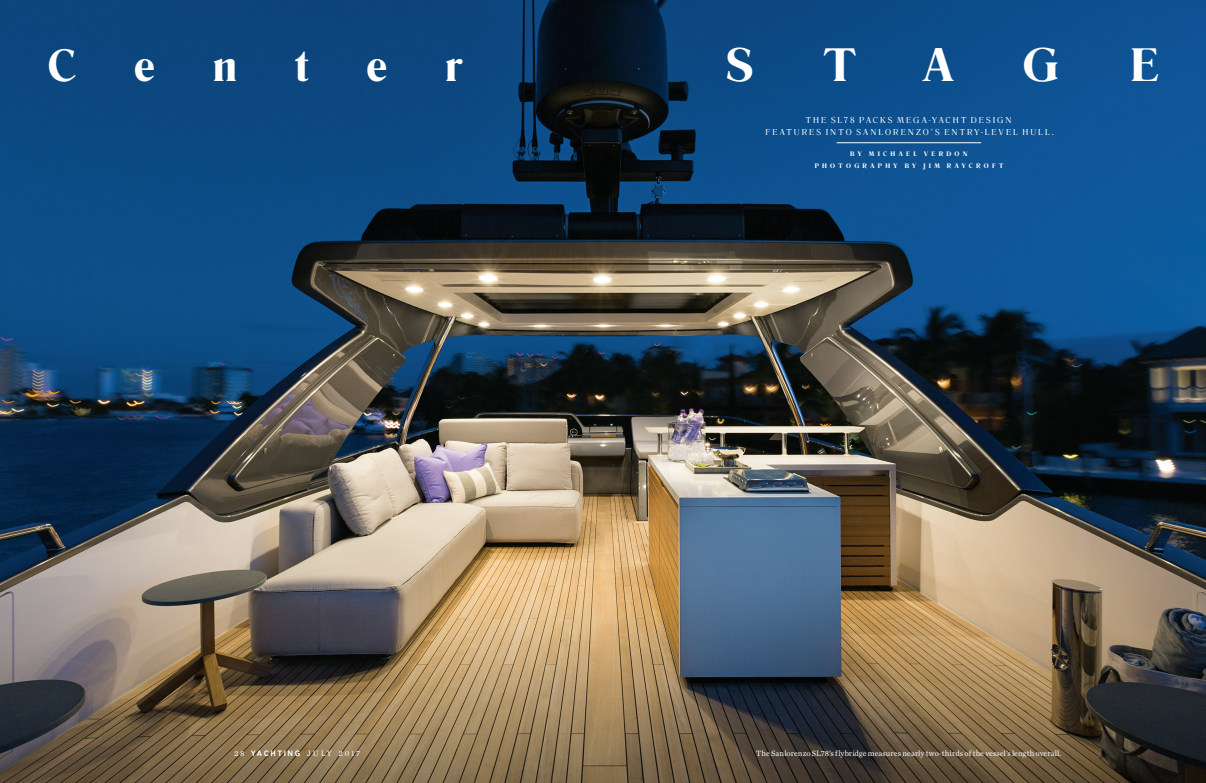
<style>
.page{position:relative;width:1206px;height:783px;background:#fff}
.page>*{position:absolute;margin:0;border:0;box-sizing:border-box;transform-origin:0 0}
.t1{font:49px "Romana Dem";color:#fff}
.t2{font:47px "Romana Dem";letter-spacing:1.235em;color:#fff}
.t3{font:9px/12px "Romana Boo";letter-spacing:.23em;color:#fff;text-align:center}
.t4{font:8px "Chronicle Text G1";letter-spacing:.005em;color:#fff}
.t5{font:8px "Chronicle Text G1";letter-spacing:.22em;color:#fff}
.t6{font:6.8px "Romana Dem";letter-spacing:.485em;color:#fff}
.s1{font-family:"Benton Gothic";font-weight:700;font-size:7.4px}
</style>
<div class="page">
<img style="left:0;top:0;width:1206px;height:528px">
<hr style="left:837px;top:143px;width:144px;height:1px;background:#fff">
<img style="left:0;top:528px;width:1206px;height:255px">
<p class="t2" style="left:48px;top:40px;width:415px">Center</p>
<p class="t1" style="left:726px;top:39px;width:29px">S</p>
<p class="t1" style="left:825px;top:39px;width:32px">T</p>
<p class="t1" style="left:924px;top:39px;width:30px">A</p>
<p class="t1" style="left:1023px;top:39px;width:38px">G</p>
<p class="t1" style="left:1130px;top:39px;width:30px">E</p>
<p class="t3" style="left:766px;top:114px;width:290px">THE SL78 PACKS MEGA-YACHT DESIGN<br>FEATURES INTO SANLORENZO’S ENTRY-LEVEL HULL.</p>
<p class="t6" style="left:850px;top:150px;width:119px">BY MICHAEL VERDON</p>
<p class="t6" style="left:815px;top:162px;width:190px">PHOTOGRAPHY BY JIM RAYCROFT</p>
<p class="t5" style="left:234px;top:747px;width:128px">28 <span class="s1">YACHTING</span> JULY 2017</p>
<p class="t4" style="left:756px;top:747px;width:307px">The Sanlorenzo SL78’s flybridge measures nearly two-thirds of the vessel’s length overall.</p>
</div>
